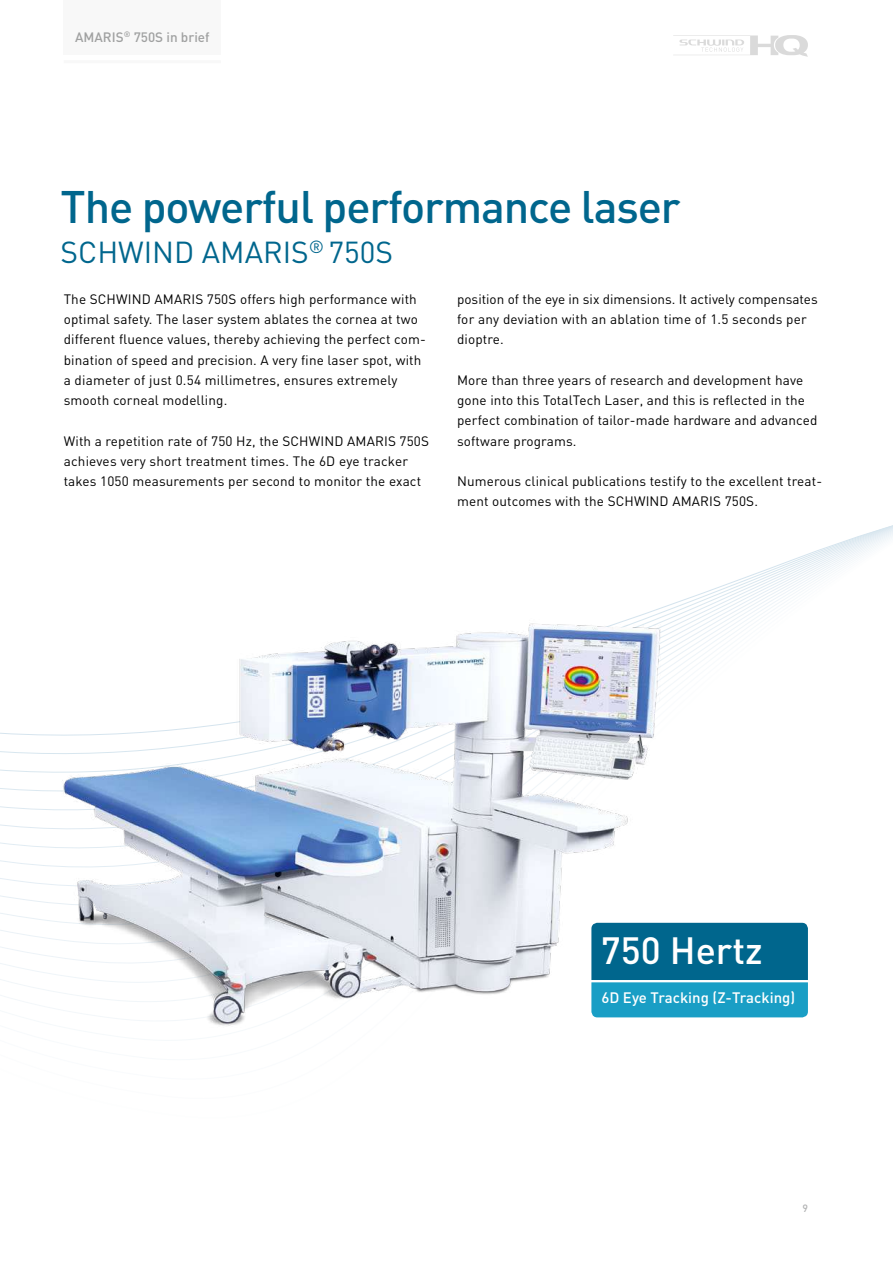
<style>
.page{position:relative;width:893px;height:1263px;background:#fff}
.page>*{position:absolute;margin:0;border:0;box-sizing:border-box;transform-origin:0 0}
.t1{font:500 45px "DIN Schwind";letter-spacing:-.025em;color:#00668d}
.t2{font:500 37.5px "DIN Schwind";color:#fff}
.t3{font:30px "DIN Schwind";color:#00668d}
.t4{font:500 15px "DIN Schwind";color:#fff}
.t5{font:13.5px/20.2px "DIN Schwind";letter-spacing:.01em;color:#000}
.t6{font:500 13.5px "DIN Schwind";color:#a0a1a1}
.t7{font:500 10.5px "DIN Schwind";color:#b1b2b3}
</style>
<div class="page">
<svg style="left:673px;top:35px;width:135px;height:22px"></svg>
<hr style="left:64px;top:60px;width:157px;height:3px;background:#f8f8f8">
<div style="left:64px;top:0;width:157px;height:55px;background:#f8f8f8"></div>
<img style="left:0;top:583px;width:728px;height:443px">
<svg style="left:591px;top:923px;width:217px;height:94px;background:#107ea4"></svg>
<p class="t6" style="left:75px;top:28px;width:136px">AMARIS<sup>®</sup> 750S in brief</p>
<h1 class="t1" style="left:61px;top:178px;width:622px">The powerful performance laser</h1>
<h3 class="t3" style="left:61px;top:234px;width:334px">SCHWIND AMARIS<sup>®</sup> 750S</h3>
<p class="t5" style="left:64px;top:289px;width:363px">The SCHWIND AMARIS 750S offers high performance with optimal safety. The laser system ablates the cornea at two different fluence values, thereby achieving the perfect com&shy;bination of speed and precision. A very fine laser spot, with a diameter of just 0.54 millimetres, ensures extremely smooth corneal modelling.</p>
<p class="t5" style="left:64px;top:430px;width:367px">With a repetition rate of 750 Hz, the SCHWIND AMARIS 750S achieves very short treatment times. The 6D eye tracker takes 1050 measurements per second to monitor the exact</p>
<p class="t5" style="left:457px;top:289px;width:362px">position of the eye in six dimensions. It actively compensates for any deviation with an ablation time of 1.5 seconds per dioptre.</p>
<p class="t5" style="left:457px;top:370px;width:362px">More than three years of research and development have gone into this TotalTech Laser, and this is reflected in the perfect combination of tailor-made hardware and advanced software programs.</p>
<p class="t5" style="left:457px;top:471px;width:366px">Numerous clinical publications testify to the excellent treat&shy;ment outcomes with the SCHWIND AMARIS 750S.</p>
<h2 class="t2" style="left:601px;top:927px;width:163px">750 Hertz</h2>
<p class="t4" style="left:601px;top:988px;width:195px">6D Eye Tracking (Z-Tracking)</p>
<p class="t7" style="left:802px;top:1201px;width:7px">9</p>
</div>
